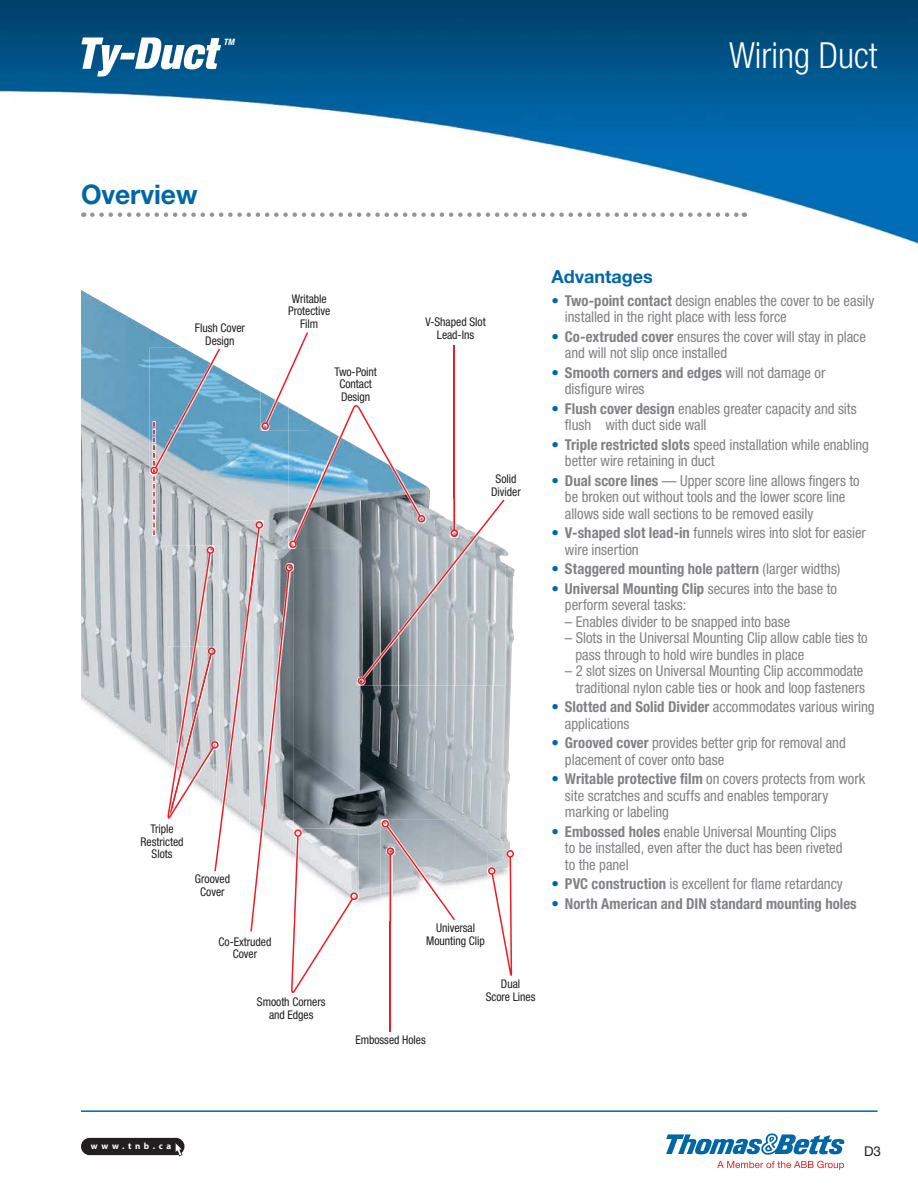
<style>
.page{position:relative;width:918px;height:1188px;background:#fff}
.page>*{position:absolute;margin:0;border:0;box-sizing:border-box;transform-origin:0 0}
.t1{font:300 condensed 36px "Helvetica Neue LT Std";color:#fff}
.t2{font:700 27px "Helvetica Neue LT Std";letter-spacing:-.005em;color:#0067a6}
.t3{font:700 18px "Helvetica Neue LT Std";color:#0067a6}
.t4{font:condensed 15px/16.5px "Helvetica Neue LT Std";letter-spacing:-.005em;color:#808285}
.t5{font:700 condensed 15px "Helvetica Neue LT Std";letter-spacing:.005em;color:#808285}
.t6{font:13.5px "Helvetica Neue LT Std";color:#231f20}
.t7{font:condensed 12px/12.8px "Helvetica Neue LT Std";letter-spacing:-.005em;color:#231f20;text-align:center}
.t8{font:700 9px "Myriad Pro";letter-spacing:.4em;color:#fff}
.t9{font:italic 700 condensed 8.85px "Helvetica Neue LT Std";color:#fff}
.s1{font-weight:700;font-stretch:normal;color:#0067a6}
.s2{font-weight:700}
.s3{font-stretch:normal;color:#0067a6}
.s4{font-weight:400}
</style>
<div class="page">
<div style="left:81px;top:1138px;width:103px;height:17px;background:#231f20;border-radius:9px"></div>
<img style="left:0;top:0;width:918px;height:246px">
<hr style="left:81px;top:1110px;width:797px;height:2px;background:#0067a6">
<img style="left:81px;top:290px;width:434px;height:464px">
<img style="left:150px;top:348px;width:3px;height:127px">
<div style="left:150px;top:467px;width:8px;height:7px;border:2px solid #ed1c24;border-radius:50%"></div>
<div style="left:507px;top:850px;width:7px;height:8px;border:2px solid #ed1c24;border-radius:50%"></div>
<svg style="left:153px;top:331px;width:360px;height:826px"></svg>
<div style="left:207px;top:546px;width:7px;height:8px;border:2px solid #ed1c24;border-radius:50%"></div>
<div style="left:211px;top:741px;width:8px;height:8px;border:2px solid #ed1c24;border-radius:50%"></div>
<svg style="left:717px;top:1161px;width:127px;height:9px"></svg>
<svg style="left:666px;top:1133px;width:178px;height:22px"></svg>
<svg style="left:92px;top:212px;width:653px;height:5px"></svg>
<svg style="left:81px;top:37px;width:140px;height:40px"></svg>
<p class="t9" style="left:224px;top:36px;width:12px">TM</p>
<h1 class="t1" style="left:729px;top:34px;width:150px">Wiring Duct</h1>
<h2 class="t2" style="left:81px;top:185px;width:118px">Overview</h2>
<p class="t7" style="left:195px;top:323px;width:51px">Flush Cover<br>Design</p>
<p class="t7" style="left:288px;top:293px;width:44px">Writable<br>Protective<br>Film</p>
<p class="t7" style="left:335px;top:366px;width:44px">Two-Point<br>Contact<br>Design</p>
<p class="t7" style="left:425px;top:317px;width:62px">V-Shaped Slot<br>Lead-Ins</p>
<p class="t7" style="left:491px;top:474px;width:31px">Solid<br>Divider</p>
<p class="t7" style="left:141px;top:824px;width:44px">Triple<br>Restricted<br>Slots</p>
<p class="t7" style="left:195px;top:874px;width:37px">Grooved<br>Cover</p>
<p class="t7" style="left:219px;top:936px;width:54px">Co-Extruded<br>Cover</p>
<p class="t7" style="left:257px;top:997px;width:70px">Smooth Corners and Edges</p>
<p class="t7" style="left:426px;top:923px;width:60px">Universal<br>Mounting Clip</p>
<p class="t7" style="left:355px;top:1035px;width:72px">Embossed Holes</p>
<p class="t7" style="left:486px;top:979px;width:51px">Dual<br>Score Lines</p>
<p class="t3" style="left:551px;top:271px;width:103px">Advantages</p>
<p class="t4" style="left:565px;top:294px;width:311px;text-indent:-13px"><span class="s1">•</span> <span class="s2">Two-point contact</span> design enables the cover to be easily installed in the right place with less force</p>
<p class="t4" style="left:565px;top:330px;width:303px;text-indent:-13px"><span class="s1">•</span> <span class="s2">Co-extruded cover</span> ensures the cover will stay in place and will not slip once installed</p>
<p class="t4" style="left:565px;top:366px;width:262px;text-indent:-13px"><span class="s1">•</span> <span class="s2">Smooth corners and edges</span> will not damage or disfigure wires</p>
<p class="t4" style="left:565px;top:402px;width:293px;text-indent:-13px"><span class="s1">•</span> <span class="s2">Flush cover design</span> enables greater capacity and sits flush with duct side wall</p>
<p class="t4" style="left:565px;top:438px;width:306px;text-indent:-13px"><span class="s1">•</span> <span class="s2">Triple restricted slots</span> speed installation while enabling better wire retaining in duct</p>
<p class="t4" style="left:565px;top:474px;width:296px;text-indent:-13px"><span class="s1">•</span> <span class="s2">Dual score lines</span> — Upper score line allows fingers to be broken out without tools and the lower score line allows side wall sections to be removed easily</p>
<p class="t4" style="left:565px;top:527px;width:303px;text-indent:-13px"><span class="s1">•</span> <span class="s2">V-shaped slot lead-in</span> funnels wires into slot for easier wire insertion</p>
<p class="t5" style="left:551px;top:564px;width:290px"><span class="s3">•</span> Staggered mounting hole pattern <span class="s4">(larger widths)</span></p>
<p class="t4" style="left:565px;top:582px;width:274px;text-indent:-13px"><span class="s1">•</span> <span class="s2">Universal Mounting Clip</span> secures into the base to perform several tasks:</p>
<p class="t4" style="left:565px;top:615px;width:227px">– Enables divider to be snapped into base</p>
<p class="t4" style="left:575px;top:632px;width:294px;text-indent:-10px">– Slots in the Universal Mounting Clip allow cable ties to pass through to hold wire bundles in place</p>
<p class="t4" style="left:565px;top:665px;width:302px;text-align:right">– 2 slot sizes on Universal Mounting Clip accommodate traditional nylon cable ties or hook and loop fasteners</p>
<p class="t4" style="left:565px;top:701px;width:311px;text-indent:-13px"><span class="s1">•</span> <span class="s2">Slotted and Solid Divider</span> accommodates various wiring applications</p>
<p class="t4" style="left:565px;top:737px;width:282px;text-indent:-13px"><span class="s1">•</span> <span class="s2">Grooved cover</span> provides better grip for removal and placement of cover onto base</p>
<p class="t4" style="left:565px;top:773px;width:302px;text-indent:-13px"><span class="s1">•</span> <span class="s2">Writable protective film</span> on covers protects from work site scratches and scuffs and enables temporary marking or labeling</p>
<p class="t4" style="left:565px;top:825px;width:279px;text-indent:-13px"><span class="s1">•</span> <span class="s2">Embossed holes</span> enable Universal Mounting Clips to be installed, even after the duct has been riveted to the panel</p>
<p class="t4" style="left:551px;top:878px;width:293px"><span class="s1">•</span> <span class="s2">PVC construction</span> is excellent for flame retardancy</p>
<p class="t5" style="left:551px;top:898px;width:307px"><span class="s3">•</span> North American and DIN standard mounting holes</p>
<p class="t8" style="left:91px;top:1141px;width:82px">www.tnb.ca</p>
<p class="t6" style="left:864px;top:1144px;width:19px">D3</p>
</div>
